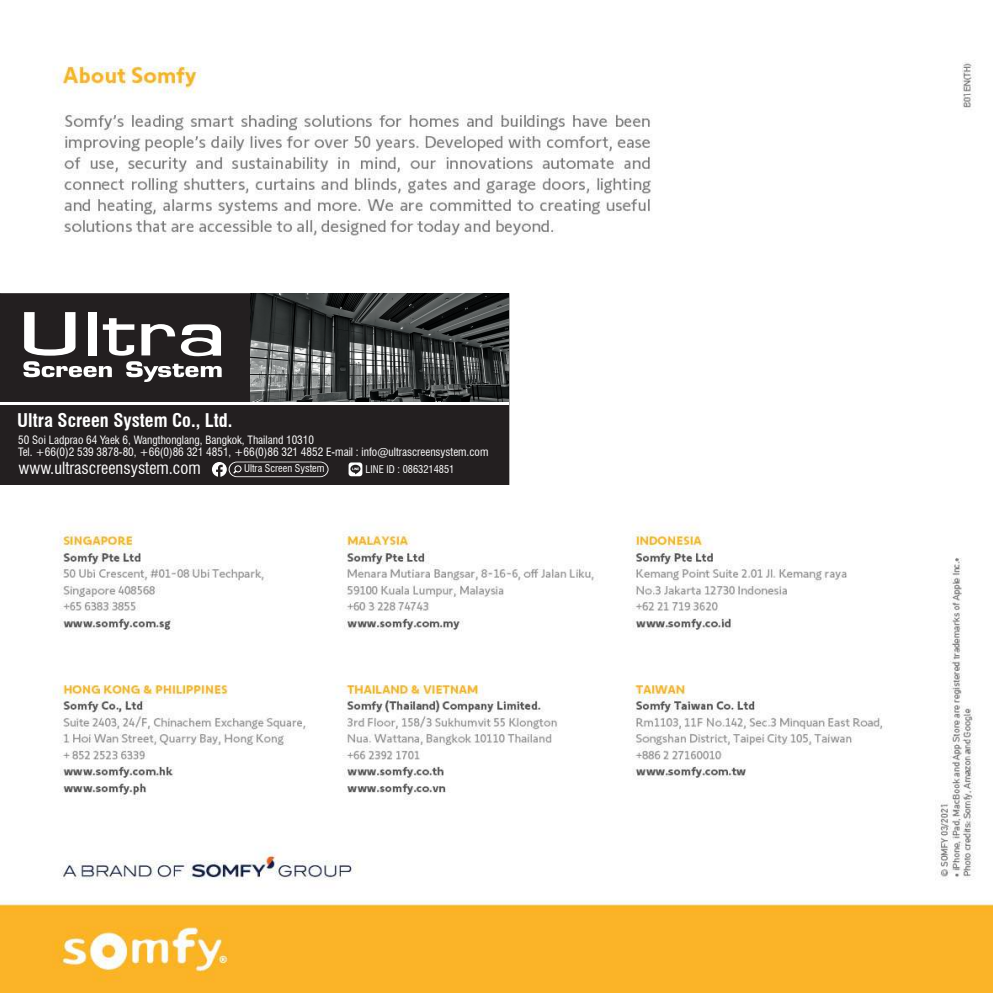
<style>
.page{position:relative;width:993px;height:993px;background:#fff}
.page>*{position:absolute;margin:0;border:0;box-sizing:border-box;transform-origin:0 0}
.t1{font:700 condensed 18.38px "Swiss 721 BT";color:#fff}
.t2{font:condensed 16.45px "Swiss 721 BT";color:#fff}
.t3{font:condensed 11.2px/11.9px "Swiss 721 BT";color:#fff}
.t4{font:condensed 10.33px "Swiss 721 BT";color:#fff}
</style>
<div class="page">
<img style="left:0;top:62px;width:992px;height:930px">
<div style="left:0;top:293px;width:508px;height:191px;background:#231f20"></div>
<div style="left:0;top:293px;width:509px;height:191px;border:1px solid #231f20"></div>
<svg style="left:23px;top:312px;width:199px;height:70px"></svg>
<img style="left:251px;top:293px;width:257px;height:109px">
<hr style="left:0;top:402px;width:508px;height:3px;background:#fff">
<svg style="left:212px;top:461px;width:116px;height:16px"></svg>
<svg style="left:348px;top:462px;width:14px;height:14px"></svg>
<h1 class="t1" style="left:17px;top:409px;width:217px">Ultra Screen System Co., Ltd.</h1>
<p class="t3" style="left:18px;top:434px;width:471px">50 Soi Ladprao 64 Yaek 6, Wangthonglang, Bangkok, Thailand 10310<br>Tel. +66(0)2 539 3878-80, +66(0)86 321 4851, +66(0)86 321 4852 E-mail : info@ultrascreensystem.com</p>
<h2 class="t2" style="left:18px;top:458px;width:184px">www.ultrascreensystem.com</h2>
<p class="t4" style="left:244px;top:462px;width:82px">Ultra Screen System</p>
<p class="t4" style="left:365px;top:463px;width:90px">LINE ID : 0863214851</p>
</div>
